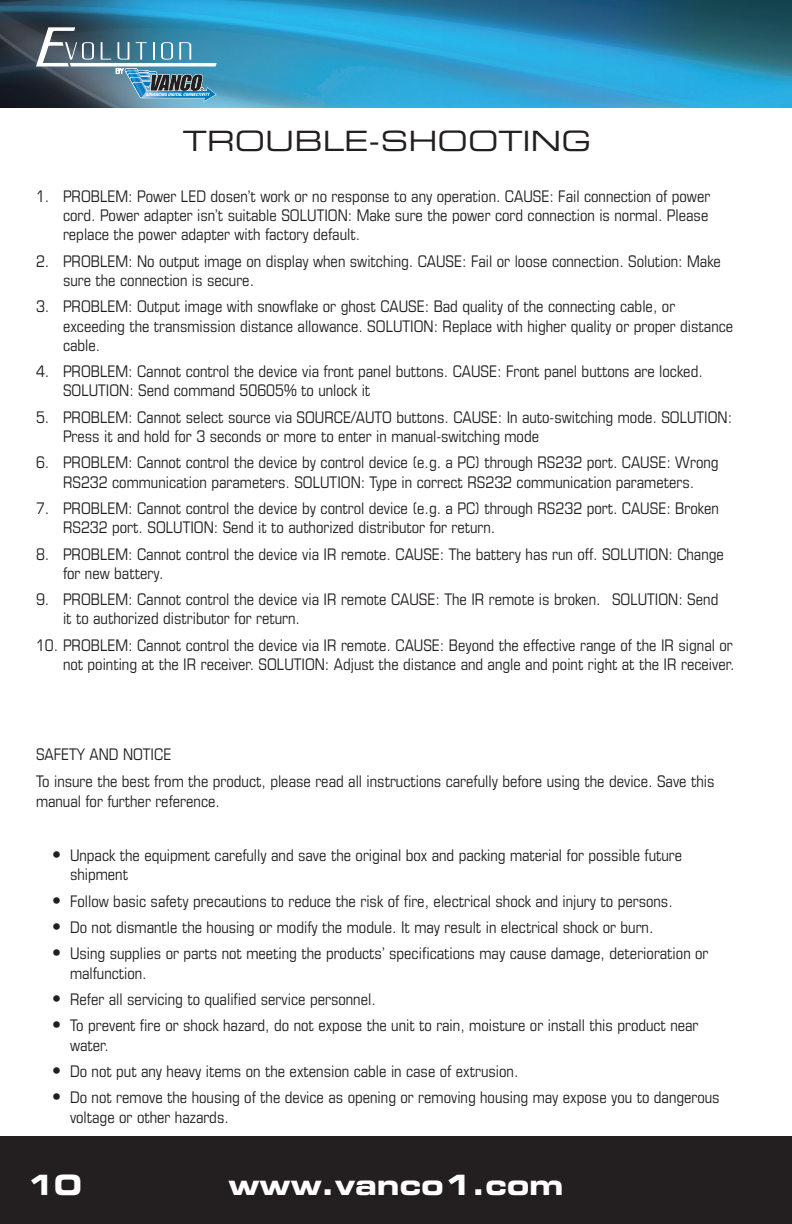
<style>
.page{position:relative;width:792px;height:1224px;background:#fff}
.page>*{position:absolute;margin:0;border:0;box-sizing:border-box;transform-origin:0 0}
.t1{font:28px "Eurostile LT Std Bold Ex 2";color:#fff}
.ManualHeaders{font:28px "Eurostile LT Std Ex 2";color:#231f20}
.ManualNumberedList{font:condensed 16px/19.2px "Eurostile LT Std";color:#231f20}
.FeaturesBullets{font:condensed 16px/19.2px "Eurostile LT Std";color:#231f20}
.Specifications{font:condensed 16px/19.2px "Eurostile LT Std";color:#231f20}
.ManualBasicParagraph{font:condensed 16px "Eurostile LT Std";color:#231f20}
.s1{font-size:18px}
</style>
<div class="page">
<div style="left:0;top:1136px;width:792px;height:88px;background:#231f20"></div>
<img style="left:0;top:0;width:792px;height:107px">
<svg style="left:36px;top:27px;width:181px;height:75px;background:#587f92"></svg>
<p class="ManualHeaders" style="left:183px;top:121px;width:410px">TROUBLE-SHOOTING</p>
<p class="ManualNumberedList" style="left:63px;top:186px;width:649px;text-indent:-27px">1. PROBLEM: Power LED dosen’t work or no response to any operation. CAUSE: Fail connection of power cord. Power adapter isn’t suitable SOLUTION: Make sure the power cord connection is normal. Please replace the power adapter with factory default.</p>
<p class="ManualNumberedList" style="left:63px;top:251px;width:660px;text-indent:-27px">2. PROBLEM: No output image on display when switching. CAUSE: Fail or loose connection. Solution: Make sure the connection is secure.</p>
<p class="ManualNumberedList" style="left:63px;top:297px;width:672px;text-indent:-27px">3. PROBLEM: Output image with snowflake or ghost CAUSE: Bad quality of the connecting cable, or exceeding the transmission distance allowance. SOLUTION: Replace with higher quality or proper distance cable.</p>
<p class="ManualNumberedList" style="left:63px;top:362px;width:641px;text-indent:-27px">4. PROBLEM: Cannot control the device via front panel buttons. CAUSE: Front panel buttons are locked.<br>SOLUTION: Send command 50605% to unlock it</p>
<p class="ManualNumberedList" style="left:63px;top:407px;width:671px;text-indent:-27px">5. PROBLEM: Cannot select source via SOURCE/AUTO buttons. CAUSE: In auto-switching mode. SOLUTION:<br>Press it and hold for 3 seconds or more to enter in manual-switching mode</p>
<p class="ManualNumberedList" style="left:36px;top:453px;width:684px;text-align:center">6. PROBLEM: Cannot control the device by control device (e.g. a PC) through RS232 port. CAUSE: Wrong<br>RS232 communication parameters. SOLUTION: Type in correct RS232 communication parameters.</p>
<p class="ManualNumberedList" style="left:63px;top:498px;width:657px;text-indent:-27px">7. PROBLEM: Cannot control the device by control device (e.g. a PC) through RS232 port. CAUSE: Broken<br>RS232 port. SOLUTION: Send it to authorized distributor for return.</p>
<p class="ManualNumberedList" style="left:63px;top:544px;width:662px;text-indent:-27px">8. PROBLEM: Cannot control the device via IR remote. CAUSE: The battery has run off. SOLUTION: Change for new battery.</p>
<p class="ManualNumberedList" style="left:63px;top:590px;width:657px;text-indent:-27px">9. PROBLEM: Cannot control the device via IR remote CAUSE: The IR remote is broken. SOLUTION: Send it to authorized distributor for return.</p>
<p class="ManualNumberedList" style="left:36px;top:635px;width:700px;text-align:right">10. PROBLEM: Cannot control the device via IR remote. CAUSE: Beyond the effective range of the IR signal or not pointing at the IR receiver. SOLUTION: Adjust the distance and angle and point right at the IR receiver.</p>
<p class="ManualBasicParagraph" style="left:36px;top:745px;width:137px">SAFETY AND NOTICE</p>
<p class="Specifications" style="left:36px;top:772px;width:680px">To insure the best from the product, please read all instructions carefully before using the device. Save this manual for further reference.</p>
<p class="FeaturesBullets" style="left:70px;top:846px;width:614px;text-indent:-18px"><span class="s1">•</span> Unpack the equipment carefully and save the original box and packing material for possible future shipment</p>
<p class="FeaturesBullets" style="left:52px;top:891px;width:622px"><span class="s1">•</span> Follow basic safety precautions to reduce the risk of fire, electrical shock and injury to persons.</p>
<p class="FeaturesBullets" style="left:52px;top:918px;width:603px"><span class="s1">•</span> Do not dismantle the housing or modify the module. It may result in electrical shock or burn.</p>
<p class="FeaturesBullets" style="left:70px;top:944px;width:640px;text-indent:-18px"><span class="s1">•</span> Using supplies or parts not meeting the products’ specifications may cause damage, deterioration or malfunction.</p>
<p class="FeaturesBullets" style="left:52px;top:990px;width:325px"><span class="s1">•</span> Refer all servicing to qualified service personnel.</p>
<p class="FeaturesBullets" style="left:70px;top:1016px;width:630px;text-indent:-18px"><span class="s1">•</span> To prevent fire or shock hazard, do not expose the unit to rain, moisture or install this product near water.</p>
<p class="FeaturesBullets" style="left:52px;top:1062px;width:468px"><span class="s1">•</span> Do not put any heavy items on the extension cable in case of extrusion.</p>
<p class="FeaturesBullets" style="left:70px;top:1088px;width:651px;text-indent:-18px"><span class="s1">•</span> Do not remove the housing of the device as opening or removing housing may expose you to dangerous voltage or other hazards.</p>
<h1 class="t1" style="left:26px;top:1165px;width:57px">10</h1>
<h1 class="t1" style="left:228px;top:1165px;width:337px">www.vanco1.com</h1>
</div>
